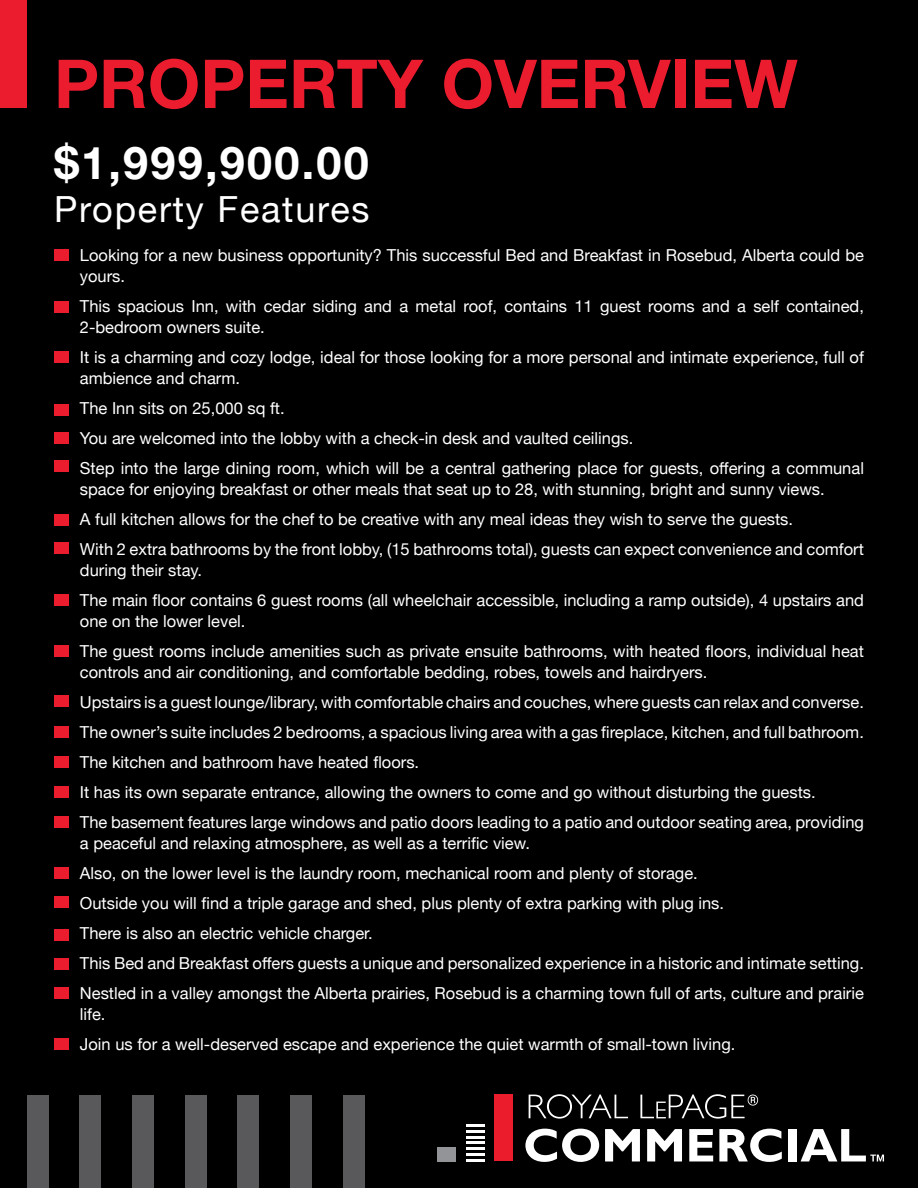
<style>
.page{position:relative;width:918px;height:1188px;background:#000}
.page>*{position:absolute;margin:0;border:0;box-sizing:border-box;transform-origin:0 0}
.t1{font:700 67.5px "Helvetica Neue";color:#eb1c2e}
.t2{font:700 45px "Helvetica Neue";letter-spacing:.05em;color:#fff}
.t3{font:36px "Helvetica Neue";letter-spacing:.05em;color:#fff}
.t4{font:16.5px/21px "Helvetica Neue";color:#fff}
</style>
<div class="page">
<div style="left:290px;top:1095px;width:22px;height:93px;background:#59595c"></div>
<div style="left:343px;top:1095px;width:22px;height:93px;background:#59595c"></div>
<div style="left:238px;top:1095px;width:21px;height:93px;background:#59595c"></div>
<div style="left:185px;top:1095px;width:22px;height:93px;background:#59595c"></div>
<div style="left:132px;top:1095px;width:22px;height:93px;background:#59595c"></div>
<div style="left:80px;top:1095px;width:21px;height:93px;background:#59595c"></div>
<div style="left:27px;top:1095px;width:21px;height:93px;background:#59595c"></div>
<div style="left:494px;top:1094px;width:19px;height:67px;background:#eb1c2c"></div>
<hr style="left:466px;top:1153px;width:18px;height:3px;background:#fff">
<hr style="left:466px;top:1159px;width:18px;height:3px;background:#fff">
<svg style="left:466px;top:1130px;width:18px;height:20px"></svg>
<hr style="left:466px;top:1124px;width:18px;height:3px;background:#fff">
<div style="left:437px;top:1147px;width:19px;height:14px;background:#929497"></div>
<svg style="left:525px;top:1129px;width:74px;height:33px"></svg>
<svg style="left:605px;top:1129px;width:35px;height:32px"></svg>
<svg style="left:647px;top:1129px;width:35px;height:32px"></svg>
<svg style="left:689px;top:1129px;width:24px;height:32px"></svg>
<svg style="left:719px;top:1129px;width:63px;height:33px"></svg>
<div style="left:789px;top:1129px;width:8px;height:32px;background:#fff"></div>
<svg style="left:529px;top:1094px;width:99px;height:25px"></svg>
<svg style="left:801px;top:1129px;width:83px;height:32px"></svg>
<svg style="left:640px;top:1094px;width:118px;height:25px"></svg>
<div style="left:0;top:0;width:27px;height:108px;background:#eb1c2e"></div>
<div style="left:54px;top:249px;width:14px;height:11px;background:#eb1c2e"></div>
<div style="left:54px;top:404px;width:14px;height:11px;background:#eb1c2e"></div>
<div style="left:54px;top:515px;width:14px;height:11px;background:#eb1c2e"></div>
<div style="left:54px;top:646px;width:14px;height:11px;background:#eb1c2e"></div>
<div style="left:54px;top:301px;width:14px;height:11px;background:#eb1c2e"></div>
<div style="left:54px;top:432px;width:14px;height:12px;background:#eb1c2e"></div>
<div style="left:54px;top:542px;width:14px;height:12px;background:#eb1c2e"></div>
<div style="left:54px;top:695px;width:14px;height:12px;background:#eb1c2e"></div>
<div style="left:54px;top:756px;width:14px;height:12px;background:#eb1c2e"></div>
<div style="left:54px;top:352px;width:14px;height:11px;background:#eb1c2e"></div>
<div style="left:54px;top:461px;width:14px;height:11px;background:#eb1c2e"></div>
<div style="left:54px;top:594px;width:14px;height:11px;background:#eb1c2e"></div>
<div style="left:54px;top:726px;width:14px;height:11px;background:#eb1c2e"></div>
<div style="left:54px;top:786px;width:14px;height:12px;background:#eb1c2e"></div>
<div style="left:54px;top:897px;width:14px;height:11px;background:#eb1c2e"></div>
<div style="left:54px;top:958px;width:14px;height:12px;background:#eb1c2e"></div>
<div style="left:54px;top:816px;width:14px;height:12px;background:#eb1c2e"></div>
<div style="left:54px;top:929px;width:14px;height:12px;background:#eb1c2e"></div>
<div style="left:54px;top:987px;width:14px;height:12px;background:#eb1c2e"></div>
<div style="left:54px;top:1039px;width:14px;height:11px;background:#eb1c2e"></div>
<div style="left:54px;top:867px;width:14px;height:12px;background:#eb1c2e"></div>
<p class="t1" style="left:54px;top:31px;width:745px">PROPERTY OVERVIEW</p>
<p class="t2" style="left:54px;top:128px;width:316px">$1,999,900.00</p>
<p class="t3" style="left:54px;top:183px;width:317px">Property Features</p>
<p class="t4" style="left:80px;top:246px;width:786px">Looking for a new business opportunity? This successful Bed and Breakfast in Rosebud, Alberta could be yours.</p>
<p class="t4" style="left:80px;top:297px;width:786px">This spacious Inn, with cedar siding and a metal roof, contains 11 guest rooms and a self contained,<br>2-bedroom owners suite.</p>
<p class="t4" style="left:80px;top:348px;width:786px">It is a charming and cozy lodge, ideal for those looking for a more personal and intimate experience, full of ambience and charm.</p>
<p class="t4" style="left:80px;top:399px;width:206px">The Inn sits on 25,000 sq ft.</p>
<p class="t4" style="left:80px;top:429px;width:555px">You are welcomed into the lobby with a check-in desk and vaulted ceilings.</p>
<p class="t4" style="left:80px;top:459px;width:786px">Step into the large dining room, which will be a central gathering place for guests, offering a communal space for enjoying breakfast or other meals that seat up to 28, with stunning, bright and sunny views.</p>
<p class="t4" style="left:80px;top:510px;width:715px">A full kitchen allows for the chef to be creative with any meal ideas they wish to serve the guests.</p>
<p class="t4" style="left:80px;top:540px;width:786px">With 2 extra bathrooms by the front lobby, (15 bathrooms total), guests can expect convenience and comfort during their stay.</p>
<p class="t4" style="left:80px;top:591px;width:786px">The main floor contains 6 guest rooms (all wheelchair accessible, including a ramp outside), 4 upstairs and one on the lower level.</p>
<p class="t4" style="left:80px;top:642px;width:786px">The guest rooms include amenities such as private ensuite bathrooms, with heated floors, individual heat controls and air conditioning, and comfortable bedding, robes, towels and hairdryers.</p>
<p class="t4" style="left:80px;top:693px;width:786px">Upstairs is a guest lounge/library, with comfortable chairs and couches, where guests can relax and converse.</p>
<p class="t4" style="left:80px;top:723px;width:786px">The owner’s suite includes 2 bedrooms, a spacious living area with a gas fireplace, kitchen, and full bathroom.</p>
<p class="t4" style="left:80px;top:753px;width:341px">The kitchen and bathroom have heated floors.</p>
<p class="t4" style="left:80px;top:783px;width:737px">It has its own separate entrance, allowing the owners to come and go without disturbing the guests.</p>
<p class="t4" style="left:80px;top:813px;width:786px">The basement features large windows and patio doors leading to a patio and outdoor seating area, providing a peaceful and relaxing atmosphere, as well as a terrific view.</p>
<p class="t4" style="left:80px;top:864px;width:619px">Also, on the lower level is the laundry room, mechanical room and plenty of storage.</p>
<p class="t4" style="left:80px;top:894px;width:646px">Outside you will find a triple garage and shed, plus plenty of extra parking with plug ins.</p>
<p class="t4" style="left:80px;top:924px;width:294px">There is also an electric vehicle charger.</p>
<p class="t4" style="left:80px;top:954px;width:786px">This Bed and Breakfast offers guests a unique and personalized experience in a historic and intimate setting.</p>
<p class="t4" style="left:80px;top:984px;width:786px">Nestled in a valley amongst the Alberta prairies, Rosebud is a charming town full of arts, culture and prairie life.</p>
<p class="t4" style="left:80px;top:1035px;width:657px">Join us for a well-deserved escape and experience the quiet warmth of small-town living.</p>
</div>
